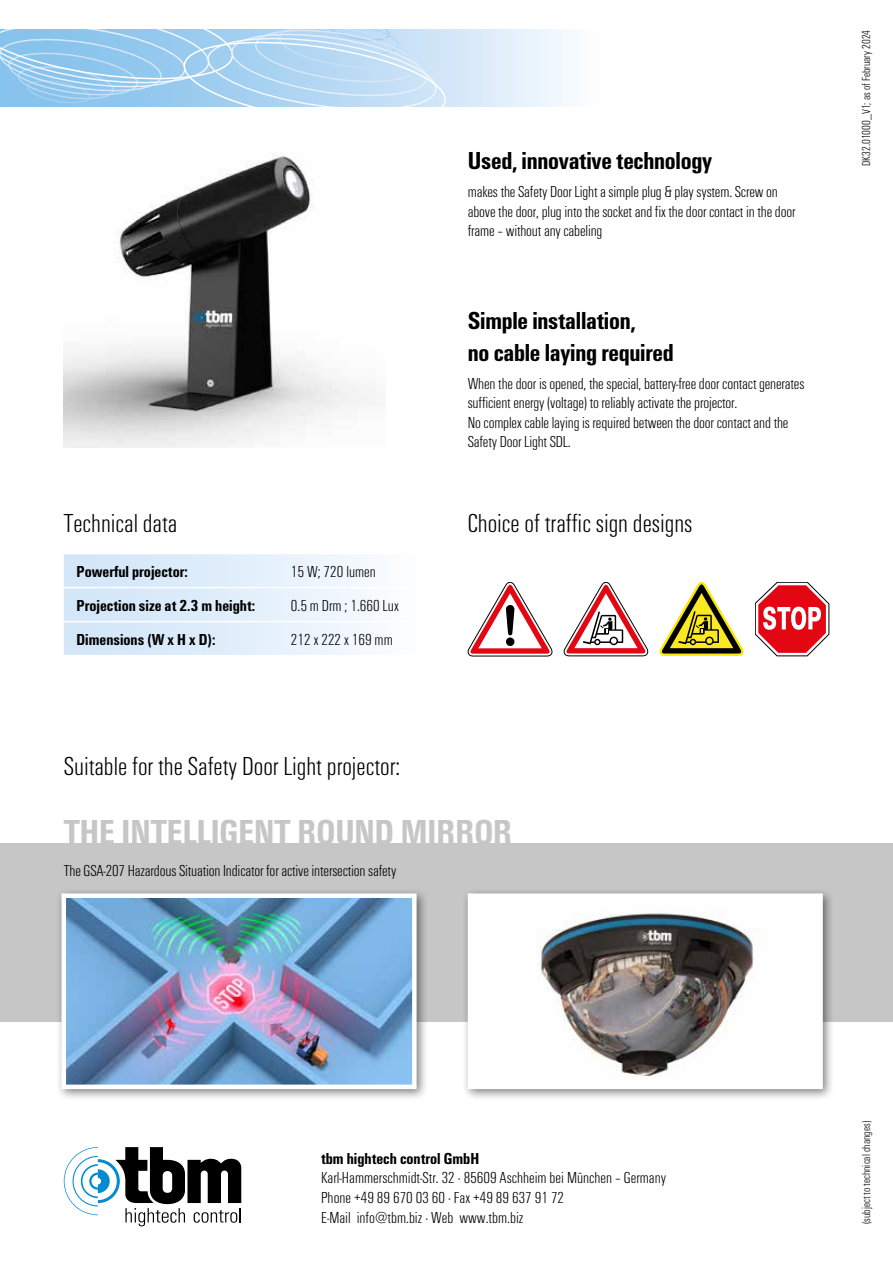
<style>
.page{position:relative;width:893px;height:1263px;background:#fff}
.page>*{position:absolute;margin:0;border:0;box-sizing:border-box;transform-origin:0 0}
.t1{font:700 condensed 36px "Unitus T";color:#c6c6c6}
.t2{font:300 condensed 27px "Unitus T";color:#000}
.t3{font:700 condensed 25.5px/31.5px "Unitus T";letter-spacing:-.01em;color:#000}
.t4{font:300 condensed 16.5px/19.5px "Unitus T";letter-spacing:-.01em;color:#000}
.t5{font:700 condensed 16.5px "Unitus T";color:#000}
.t6{font:300 condensed 12px "Unitus T";color:#000}
</style>
<div class="page">
<svg style="left:64px;top:1147px;width:177px;height:79px"></svg>
<svg style="left:448px;top:30px;width:118px;height:76px"></svg>
<svg style="left:0;top:30px;width:448px;height:76px;background:#add4f1"></svg>
<img style="left:64px;top:153px;width:303px;height:295px">
<div style="left:0;top:843px;width:893px;height:179px;background:#c6c6c6"></div>
<div style="left:56px;top:887px;width:373px;height:214px;background:#000;opacity:.5"></div>
<img style="left:67px;top:898px;width:345px;height:186px">
<div style="left:62px;top:893px;width:355px;height:196px;border:4px solid #fff"></div>
<div style="left:462px;top:887px;width:373px;height:214px;background:#000;opacity:.5"></div>
<img style="left:473px;top:898px;width:345px;height:186px">
<div style="left:468px;top:893px;width:355px;height:196px;border:4px solid #fff"></div>
<svg style="left:564px;top:582px;width:84px;height:74px"></svg>
<svg style="left:468px;top:582px;width:84px;height:74px"></svg>
<svg style="left:755px;top:582px;width:74px;height:74px"></svg>
<svg style="left:659px;top:582px;width:85px;height:74px"></svg>
<svg style="left:64px;top:554px;width:303px;height:101px;background:#e0eefa"></svg>
<hr style="left:64px;top:587px;width:212px;height:1px;background:#fff">
<hr style="left:276px;top:587px;width:148px;height:1px;background:#fff">
<hr style="left:64px;top:621px;width:212px;height:1px;background:#fff">
<hr style="left:276px;top:621px;width:148px;height:1px;background:#fff">
<h3 class="t3" style="left:468px;top:145px;width:246px">Used, innovative technology</h3>
<p class="t4" style="left:468px;top:182px;width:329px">makes the Safety Door Light a simple plug &amp; play system. Screw on above the door, plug into the socket and fix the door contact in the door frame – without any cabeling</p>
<h2 class="t2" style="left:64px;top:507px;width:115px">Technical data</h2>
<p class="t5" style="left:77px;top:562px;width:113px">Powerful projector:</p>
<p class="t4" style="left:291px;top:562px;width:86px">15 W; 720 lumen</p>
<p class="t5" style="left:77px;top:596px;width:180px">Projection size at 2.3 m height:</p>
<p class="t4" style="left:291px;top:596px;width:109px">0.5 m Drm ; 1.660 Lux</p>
<p class="t5" style="left:77px;top:630px;width:140px">Dimensions (W x H x D):</p>
<p class="t4" style="left:291px;top:630px;width:103px">212 x 222 x 169 mm</p>
<h2 class="t2" style="left:64px;top:751px;width:338px">Suitable for the Safety Door Light projector:</h2>
<h3 class="t3" style="left:468px;top:305px;width:207px">Simple installation,<br>no cable laying required</h3>
<p class="t4" style="left:468px;top:373px;width:338px">When the door is opened, the special, battery-free door contact generates sufficient energy (voltage) to reliably activate the projector.<br>No complex cable laying is required between the door contact and the Safety Door Light SDL.</p>
<h2 class="t2" style="left:468px;top:507px;width:226px">Choice of traffic sign designs</h2>
<h1 class="t1" style="left:64px;top:811px;width:450px">THE INTELLIGENT ROUND MIRROR</h1>
<p class="t4" style="left:64px;top:860px;width:334px">The GSA-207 Hazardous Situation Indicator for active intersection safety</p>
<p class="t6" style="left:859px;top:166px;width:138px;rotate:-90deg">DK32.01000_V1; as of February 2024</p>
<p class="t5" style="left:321px;top:1148px;width:160px">tbm hightech control GmbH</p>
<p class="t4" style="left:321px;top:1168px;width:347px">Karl-Hammerschmidt-Str. 32 · 85609 Aschheim bei München – Germany<br>Phone +49 89 670 03 60 · Fax +49 89 637 91 72<br>E-Mail info@tbm.biz · Web www.tbm.biz</p>
<p class="t6" style="left:859px;top:1224px;width:105px;rotate:-90deg">(subject to technical changes)</p>
</div>
